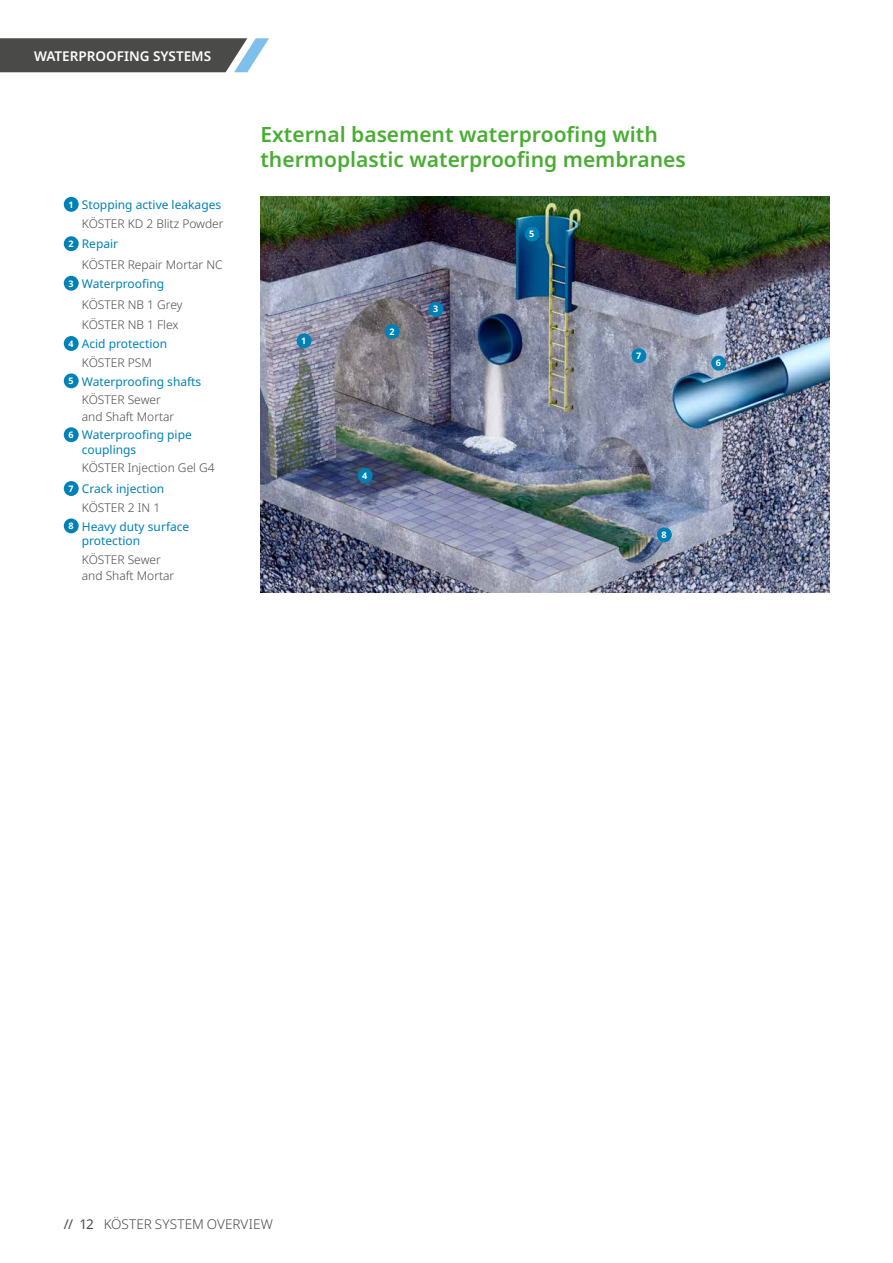
<style>
.page{position:relative;width:893px;height:1263px;background:#fff}
.page>*{position:absolute;margin:0;border:0;box-sizing:border-box;transform-origin:0 0}
.t1{font:600 21px/25.2px "Noto Sans";color:#49ad33}
.t2{font:300 13.5px "Noto Sans";letter-spacing:.005em;color:#4a4a49}
.t3{font:600 13.5px "Noto Sans";color:#fff}
.t4{font:12px/18.8px "Noto Sans";color:#0081b6;text-align:right}
.t5{font:300 12px/20.7px "Noto Sans";color:#4a4a49}
.t6{font:700 9px "Noto Sans";color:#fff}
.s1{font-weight:700;font-size:9px;color:#fff}
.s2{font-weight:300;color:#4a4a49}
.s3{font-weight:400;color:#0081b6}
.s4{font-weight:400}
</style>
<div class="page">
<svg style="left:0;top:38px;width:269px;height:34px;background:#5a5d5f"></svg>
<div style="left:64px;top:197px;width:15px;height:15px;background:#0081b6;border-radius:50%"></div>
<div style="left:64px;top:236px;width:15px;height:15px;background:#0081b6;border-radius:50%"></div>
<div style="left:64px;top:276px;width:15px;height:15px;background:#0081b6;border-radius:50%"></div>
<div style="left:64px;top:336px;width:15px;height:15px;background:#0081b6;border-radius:50%"></div>
<div style="left:64px;top:373px;width:15px;height:15px;background:#0081b6;border-radius:50%"></div>
<div style="left:64px;top:427px;width:15px;height:15px;background:#0081b6;border-radius:50%"></div>
<div style="left:64px;top:481px;width:15px;height:15px;background:#0081b6;border-radius:50%"></div>
<div style="left:64px;top:518px;width:15px;height:15px;background:#0081b6;border-radius:50%"></div>
<img style="left:260px;top:197px;width:569px;height:395px">
<div style="left:297px;top:333px;width:14px;height:15px;background:#0081b6;border-radius:50%"></div>
<div style="left:385px;top:324px;width:15px;height:15px;background:#0081b6;border-radius:50%"></div>
<div style="left:711px;top:356px;width:15px;height:15px;background:#0081b6;border-radius:50%"></div>
<div style="left:657px;top:527px;width:15px;height:15px;background:#0081b6;border-radius:50%"></div>
<div style="left:631px;top:348px;width:15px;height:15px;background:#0081b6;border-radius:50%"></div>
<div style="left:428px;top:302px;width:15px;height:15px;background:#0081b6;border-radius:50%"></div>
<div style="left:358px;top:468px;width:15px;height:15px;background:#0081b6;border-radius:50%"></div>
<div style="left:525px;top:227px;width:14px;height:15px;background:#0081b6;border-radius:50%"></div>
<p class="t3" style="left:34px;top:46px;width:179px">WATERPROOFING SYSTEMS</p>
<p class="t4" style="left:68px;top:196px;width:157px"><span class="s1">1</span> Stopping active leakages<br><span class="s2">KÖSTER KD 2 Blitz Powder</span></p>
<p class="t5" style="left:82px;top:234px;width:142px;text-indent:-13px"><span class="s1">2</span> <span class="s3">Repair<br></span>KÖSTER Repair Mortar NC</p>
<p class="t5" style="left:82px;top:273px;width:102px;text-indent:-13px"><span class="s1">3</span> <span class="s3">Waterproofing<br></span>KÖSTER NB 1 Grey<br>KÖSTER NB 1 Flex</p>
<p class="t4" style="left:68px;top:335px;width:100px"><span class="s1">4</span> Acid protection</p>
<p class="t5" style="left:82px;top:352px;width:71px">KÖSTER PSM</p>
<p class="t4" style="left:68px;top:372px;width:134px"><span class="s1">5</span> Waterproofing shafts</p>
<p class="t5" style="left:82px;top:390px;width:81px">KÖSTER Sewer</p>
<p class="t4" style="left:68px;top:407px;width:125px;text-align:center"><span class="s2">and Shaft Mortar<br></span><span class="s1">6</span> Waterproofing pipe</p>
<p class="t4" style="left:82px;top:440px;width:56px">couplings</p>
<p class="t5" style="left:68px;top:458px;width:148px;text-indent:13px">KÖSTER Injection Gel G4<br><span class="s1">7</span> <span class="s3">Crack injection</span></p>
<p class="t4" style="left:68px;top:498px;width:123px;text-align:left;text-indent:13px"><span class="s2">KÖSTER 2 IN 1<br></span><span class="s1">8</span> Heavy duty surface</p>
<p class="t4" style="left:82px;top:531px;width:60px">protection</p>
<p class="t5" style="left:82px;top:551px;width:94px;line-height:16.5px">KÖSTER Sewer and Shaft Mortar</p>
<h1 class="t1" style="left:260px;top:122px;width:427px">External basement waterproofing with thermoplastic waterproofing membranes</h1>
<p class="t6" style="left:301px;top:334px;width:7px">1</p>
<p class="t6" style="left:389px;top:325px;width:7px">2</p>
<p class="t6" style="left:433px;top:303px;width:7px">3</p>
<p class="t6" style="left:529px;top:228px;width:7px">5</p>
<p class="t6" style="left:636px;top:349px;width:7px">7</p>
<p class="t6" style="left:716px;top:357px;width:7px">6</p>
<p class="t6" style="left:362px;top:469px;width:7px">4</p>
<p class="t6" style="left:662px;top:528px;width:7px">8</p>
<p class="t2" style="left:64px;top:1214px;width:211px"><span class="s4">// 12</span> KÖSTER SYSTEM OVERVIEW</p>
</div>
